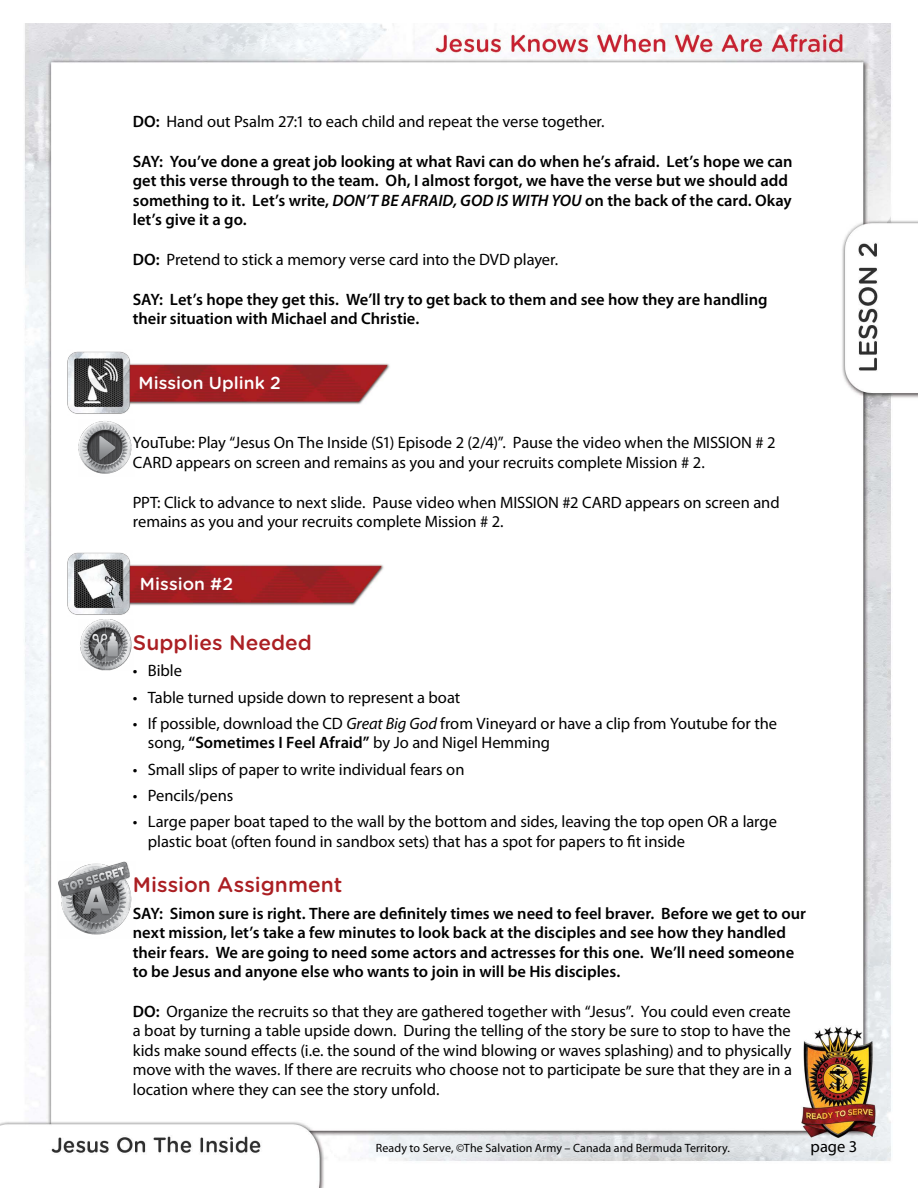
<style>
.page{position:relative;width:918px;height:1188px;background:#fff}
.page>*{position:absolute;margin:0;border:0;box-sizing:border-box;transform-origin:0 0}
.t1{font:500 21px "Gotham Rounded";color:#ab1f23}
.t2{font:500 17.4px "Gotham Rounded";letter-spacing:.005em;color:#fff}
.t3{font:16.5px/19.5px "Myriad Pro";letter-spacing:-.005em;color:#000}
.t4{font:600 16.5px/19.5px "Myriad Pro";color:#000}
.t5{font:12px "Myriad Pro";letter-spacing:.01em;color:#000}
.s1{font-weight:600}
.s2{font-style:italic}
</style>
<div class="page">
<img style="left:0;top:23px;width:918px;height:1165px">
<img style="left:132px;top:561px;width:252px;height:45px">
<img style="left:68px;top:551px;width:64px;height:66px">
<img style="left:79px;top:619px;width:54px;height:51px">
<img style="left:78px;top:419px;width:56px;height:57px">
<img style="left:132px;top:360px;width:258px;height:45px">
<img style="left:68px;top:350px;width:64px;height:66px">
<img style="left:57px;top:861px;width:79px;height:77px">
<p class="t3" style="left:133px;top:111px;width:473px"><span class="s1">DO:</span> Hand out Psalm 27:1 to each child and repeat the verse together.</p>
<p class="t4" style="left:133px;top:151px;width:661px">SAY: You’ve done a great job looking at what Ravi can do when he’s afraid. Let’s hope we can get this verse through to the team. Oh, I almost forgot, we have the verse but we should add something to it. Let’s write, <span class="s2">DON’T BE AFRAID, GOD IS WITH YOU</span> on the back of the card. Okay let’s give it a go.</p>
<p class="t3" style="left:133px;top:249px;width:427px"><span class="s1">DO:</span> Pretend to stick a memory verse card into the DVD player.</p>
<p class="t4" style="left:133px;top:289px;width:636px">SAY: Let’s hope they get this. We’ll try to get back to them and see how they are handling their situation with Michael and Christie.</p>
<p class="t2" style="left:138px;top:370px;width:144px">Mission Uplink 2</p>
<p class="t3" style="left:133px;top:433px;width:644px">YouTube: Play “Jesus On The Inside (S1) Episode 2 (2/4)”. Pause the video when the MISSION # 2<br>CARD appears on screen and remains as you and your recruits complete Mission # 2.</p>
<p class="t3" style="left:133px;top:492px;width:648px">PPT: Click to advance to next slide. Pause video when MISSION #2 CARD appears on screen and remains as you and your recruits complete Mission # 2.</p>
<p class="t2" style="left:140px;top:572px;width:95px">Mission #2</p>
<p class="t1" style="left:133px;top:628px;width:181px">Supplies Needed</p>
<p class="t3" style="left:133px;top:661px;width:51px">• Bible</p>
<p class="t3" style="left:133px;top:687px;width:329px">• Table turned upside down to represent a boat</p>
<p class="t3" style="left:148px;top:713px;width:631px;text-indent:-15px">• If possible, download the CD <span class="s2">Great Big God</span> from Vineyard or have a clip from Youtube for the song, <span class="s1">“Sometimes I Feel Afraid”</span> by Jo and Nigel Hemming</p>
<p class="t3" style="left:133px;top:759px;width:333px">• Small slips of paper to write individual fears on</p>
<p class="t3" style="left:133px;top:785px;width:102px">• Pencils/pens</p>
<p class="t3" style="left:148px;top:812px;width:631px;text-indent:-15px">• Large paper boat taped to the wall by the bottom and sides, leaving the top open OR a large plastic boat (often found in sandbox sets) that has a spot for papers to fit inside</p>
<p class="t1" style="left:133px;top:870px;width:211px">Mission Assignment</p>
<p class="t4" style="left:133px;top:903px;width:675px">SAY: Simon sure is right. There are definitely times we need to feel braver. Before we get to our next mission, let’s take a few minutes to look back at the disciples and see how they handled their fears. We are going to need some actors and actresses for this one. We’ll need someone to be Jesus and anyone else who wants to join in will be His disciples.</p>
<p class="t3" style="left:133px;top:1001px;width:661px;text-align:justify"><span class="s1">DO:</span> Organize the recruits so that they are gathered together with “Jesus”. You could even create a boat by turning a table upside down. During the telling of the story be sure to stop to have the kids make sound effects (i.e. the sound of the wind blowing or waves splashing) and to physically move with the waves. If there are recruits who choose not to participate be sure that they are in a location where they can see the story unfold.</p>
<p class="t5" style="left:376px;top:1141px;width:356px">Ready to Serve, ©The Salvation Army – Canada and Bermuda Territory.</p>
<p class="t3" style="left:811px;top:1136px;width:48px">page 3</p>
</div>
